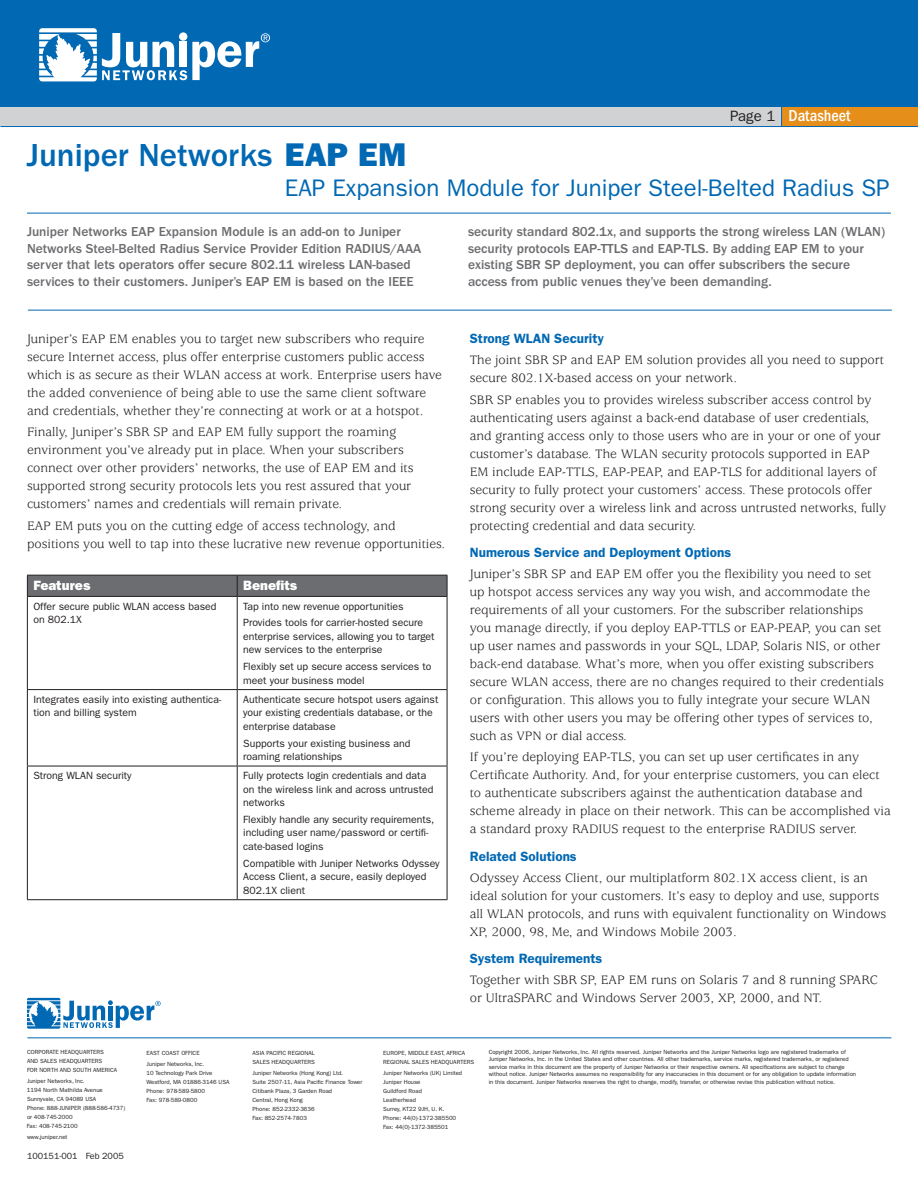
<style>
.page{position:relative;width:918px;height:1188px;background:#fff}
.page>*{position:absolute;margin:0;border:0;box-sizing:border-box;transform-origin:0 0}
.t1{font:500 33px "ITC Franklin Gothic Std";color:#0168b3}
.t2{font:24px "ITC Franklin Gothic Std";color:#0168b3}
.t3{font:500 condensed 16.5px "ITC Franklin Gothic Std";color:#fff}
.t4{font:15px "ITC Franklin Gothic Std";color:#231f20}
.t5{font:13.5px/18px "Usherwood Std";color:#231f20}
.t6{font:500 13.5px/16.5px "ITC Franklin Gothic Std";color:#6c6d70}
.t7{font:600 13.5px "ITC Franklin Gothic Std";color:#0168b3}
.t8{font:13.5px "ITC Franklin Gothic Std Hvy";color:#fff}
.t9{font:10.5px/13.5px "ITC Franklin Gothic Std";color:#231f20}
.t10{font:9px "ITC Franklin Gothic Std";color:#231f20}
.t11{font:6px/9px "ITC Franklin Gothic Std";color:#231f20}
.s1{font-family:"ITC Franklin Gothic Std Hvy";font-weight:400}
</style>
<div class="page">
<div style="left:0;top:97px;width:918px;height:29px;background:#d1d2d4"></div>
<div style="left:782px;top:96px;width:136px;height:30px;background:#e58e19"></div>
<div style="left:0;top:0;width:918px;height:107px;background:#0168b3"></div>
<svg style="left:39px;top:28px;width:231px;height:53px"></svg>
<svg style="left:781px;top:107px;width:1px;height:19px"></svg>
<hr style="left:1px;top:126px;width:917px;height:1px;background:#0168b3">
<hr style="left:27px;top:213px;width:864px;height:1px;background:#0168b3">
<div style="left:27px;top:575px;width:421px;height:21px;background:#6c6d70"></div>
<hr style="left:27px;top:596px;width:210px;height:1px;background:#231f20">
<hr style="left:27px;top:597px;width:1px;height:92px;background:#231f20">
<hr style="left:237px;top:596px;width:210px;height:1px;background:#231f20">
<hr style="left:237px;top:597px;width:1px;height:92px;background:#231f20">
<hr style="left:447px;top:597px;width:1px;height:92px;background:#231f20">
<hr style="left:27px;top:689px;width:210px;height:1px;background:#231f20">
<hr style="left:27px;top:690px;width:1px;height:76px;background:#231f20">
<hr style="left:237px;top:689px;width:210px;height:1px;background:#231f20">
<hr style="left:237px;top:690px;width:1px;height:76px;background:#231f20">
<hr style="left:447px;top:690px;width:1px;height:76px;background:#231f20">
<hr style="left:27px;top:766px;width:210px;height:1px;background:#231f20">
<hr style="left:27px;top:766px;width:1px;height:133px;background:#231f20">
<hr style="left:237px;top:766px;width:210px;height:1px;background:#231f20">
<hr style="left:237px;top:766px;width:1px;height:133px;background:#231f20">
<hr style="left:447px;top:766px;width:1px;height:133px;background:#231f20">
<hr style="left:27px;top:899px;width:210px;height:1px;background:#231f20">
<hr style="left:237px;top:899px;width:210px;height:1px;background:#231f20">
<hr style="left:28px;top:310px;width:864px;height:1px;background:#0168b3">
<hr style="left:27px;top:1037px;width:864px;height:1px;background:#0168b3">
<svg style="left:27px;top:998px;width:134px;height:31px"></svg>
<p class="t4" style="left:730px;top:107px;width:33px">Page</p>
<p class="t3" style="left:788px;top:106px;width:64px">Datasheet</p>
<h1 class="t1" style="left:27px;top:137px;width:381px">Juniper Networks <span class="s1">EAP EM</span></h1>
<h2 class="t2" style="left:285px;top:174px;width:606px">EAP Expansion Module for Juniper Steel-Belted Radius SP</h2>
<p class="t6" style="left:27px;top:224px;width:396px">Juniper Networks EAP Expansion Module is an add-on to Juniper Networks Steel-Belted Radius Service Provider Edition RADIUS/AAA server that lets operators offer secure 802.11 wireless LAN-based services to their customers. Juniper’s EAP EM is based on the IEEE</p>
<p class="t6" style="left:468px;top:224px;width:419px">security standard 802.1x, and supports the strong wireless LAN (WLAN) security protocols EAP-TTLS and EAP-TLS. By adding EAP EM to your existing SBR SP deployment, you can offer subscribers the secure access from public venues they’ve been demanding.</p>
<p class="t5" style="left:27px;top:330px;width:417px">Juniper’s EAP EM enables you to target new subscribers who require secure Internet access, plus offer enterprise customers public access which is as secure as their WLAN access at work. Enterprise users have the added convenience of being able to use the same client software and credentials, whether they’re connecting at work or at a hotspot.</p>
<p class="t5" style="left:27px;top:424px;width:388px">Finally, Juniper’s SBR SP and EAP EM fully support the roaming environment you’ve already put in place. When your subscribers connect over other providers’ networks, the use of EAP EM and its supported strong security protocols lets you rest assured that your customers’ names and credentials will remain private.</p>
<p class="t5" style="left:27px;top:517px;width:420px">EAP EM puts you on the cutting edge of access technology, and positions you well to tap into these lucrative new revenue opportunities.</p>
<p class="t8" style="left:33px;top:578px;width:58px">Features</p>
<p class="t8" style="left:243px;top:578px;width:55px">Benefits</p>
<p class="t9" style="left:33px;top:599px;width:185px">Offer secure public WLAN access based on 802.1X</p>
<p class="t9" style="left:243px;top:598px;width:181px;line-height:16.8px">Tap into new revenue opportunities<br>Provides tools for carrier-hosted secure</p>
<p class="t9" style="left:243px;top:630px;width:193px">enterprise services, allowing you to target new services to the enterprise</p>
<p class="t9" style="left:243px;top:660px;width:190px">Flexibly set up secure access services to meet your business model</p>
<p class="t9" style="left:33px;top:693px;width:189px">Integrates easily into existing authentica&shy;tion and billing system</p>
<p class="t9" style="left:243px;top:693px;width:197px">Authenticate secure hotspot users against your existing credentials database, or the enterprise database</p>
<p class="t9" style="left:243px;top:736px;width:169px">Supports your existing business and roaming relationships</p>
<p class="t9" style="left:33px;top:769px;width:100px">Strong WLAN security</p>
<p class="t9" style="left:243px;top:769px;width:192px">Fully protects login credentials and data on the wireless link and across untrusted networks</p>
<p class="t9" style="left:243px;top:813px;width:193px">Flexibly handle any security requirements, including user name/password or certifi&shy;cate-based logins</p>
<p class="t9" style="left:243px;top:856px;width:198px">Compatible with Juniper Networks Odyssey<br>Access Client, a secure, easily deployed<br>802.1X client</p>
<p class="t7" style="left:470px;top:330px;width:136px">Strong WLAN Security</p>
<p class="t5" style="left:470px;top:352px;width:416px">The joint SBR SP and EAP EM solution provides all you need to support secure 802.1X-based access on your network.</p>
<p class="t5" style="left:470px;top:391px;width:418px">SBR SP enables you to provides wireless subscriber access control by authenticating users against a back-end database of user credentials, and granting access only to those users who are in your or one of your customer’s database. The WLAN security protocols supported in EAP EM include EAP-TTLS, EAP-PEAP, and EAP-TLS for additional layers of security to fully protect your customers’ access. These protocols offer strong security over a wireless link and across untrusted networks, fully protecting credential and data security.</p>
<p class="t7" style="left:470px;top:544px;width:263px">Numerous Service and Deployment Options</p>
<p class="t5" style="left:470px;top:565px;width:415px">Juniper’s SBR SP and EAP EM offer you the flexibility you need to set up hotspot access services any way you wish, and accommodate the requirements of all your customers. For the subscriber relationships you manage directly, if you deploy EAP-TTLS or EAP-PEAP, you can set up user names and passwords in your SQL, LDAP, Solaris NIS, or other back-end database. What’s more, when you offer existing subscribers secure WLAN access, there are no changes required to their credentials or configuration. This allows you to fully integrate your secure WLAN users with other users you may be offering other types of services to, such as VPN or dial access.</p>
<p class="t5" style="left:470px;top:749px;width:423px">If you’re deploying EAP-TLS, you can set up user certificates in any Certificate Authority. And, for your enterprise customers, you can elect to authenticate subscribers against the authentication database and scheme already in place on their network. This can be accomplished via a standard proxy RADIUS request to the enterprise RADIUS server.</p>
<p class="t7" style="left:470px;top:848px;width:108px">Related Solutions</p>
<p class="t5" style="left:470px;top:869px;width:418px">Odyssey Access Client, our multiplatform 802.1X access client, is an ideal solution for your customers. It’s easy to deploy and use, supports all WLAN protocols, and runs with equivalent functionality on Windows XP, 2000, 98, Me, and Windows Mobile 2003.</p>
<p class="t7" style="left:470px;top:951px;width:134px">System Requirements</p>
<p class="t5" style="left:470px;top:972px;width:410px">Together with SBR SP, EAP EM runs on Solaris 7 and 8 running SPARC or UltraSPARC and Windows Server 2003, XP, 2000, and NT.</p>
<p class="t11" style="left:27px;top:1047px;width:92px">CORPORATE HEADQUARTERS<br>AND SALES HEADQUARTERS<br>FOR NORTH AND SOUTH AMERICA</p>
<p class="t11" style="left:27px;top:1076px;width:100px">Juniper Networks, Inc.<br>1194 North Mathilda Avenue<br>Sunnyvale, CA 94089 USA<br>Phone: 888-JUNIPER (888-586-4737) or 408-745-2000<br>Fax: 408-745-2100</p>
<p class="t11" style="left:27px;top:1133px;width:42px">www.juniper.net</p>
<p class="t10" style="left:27px;top:1151px;width:98px">100151-001 Feb 2005</p>
<p class="t11" style="left:147px;top:1048px;width:59px;line-height:11.1px">EAST COAST OFFICE<br>Juniper Networks, Inc.</p>
<p class="t11" style="left:147px;top:1069px;width:84px">10 Technology Park Drive<br>Westford, MA 01886-3146 USA<br>Phone: 978-589-5800<br>Fax: 978-589-0800</p>
<p class="t11" style="left:253px;top:1049px;width:64px">ASIA PACIFIC REGIONAL<br>SALES HEADQUARTERS</p>
<p class="t11" style="left:253px;top:1069px;width:111px">Juniper Networks (Hong Kong) Ltd.<br>Suite 2507-11 , Asia Pacific Finance Tower<br>Citibank Plaza, 3 Garden Road<br>Central, Hong Kong<br>Phone: 852-2332-3636<br>Fax: 852-2574-7803</p>
<p class="t11" style="left:383px;top:1049px;width:92px">EUROPE, MIDDLE EAST, AFRICA<br>REGIONAL SALES HEADQUARTERS</p>
<p class="t11" style="left:383px;top:1069px;width:80px">Juniper Networks (UK) Limited<br>Juniper House<br>Guildford Road<br>Leatherhead<br>Surrey, KT22 9JH, U. K.<br>Phone: 44(0)-1372-385500<br>Fax: 44(0)-1372-385501</p>
<p class="t11" style="left:489px;top:1048px;width:369px;line-height:7.5px">Copyright 2006, Juniper Networks, Inc. All rights reserved. Juniper Networks and the Juniper Networks logo are registered trademarks of Juniper Networks, Inc. in the United States and other countries. All other trademarks, service marks, registered trademarks, or registered service marks in this document are the property of Juniper Networks or their respective owners. All specifications are subject to change without notice. Juniper Networks assumes no responsibility for any inaccuracies in this document or for any obligation to update information in this document. Juniper Networks reserves the right to change, modify, transfer, or otherwise revise this publication without notice.</p>
</div>
